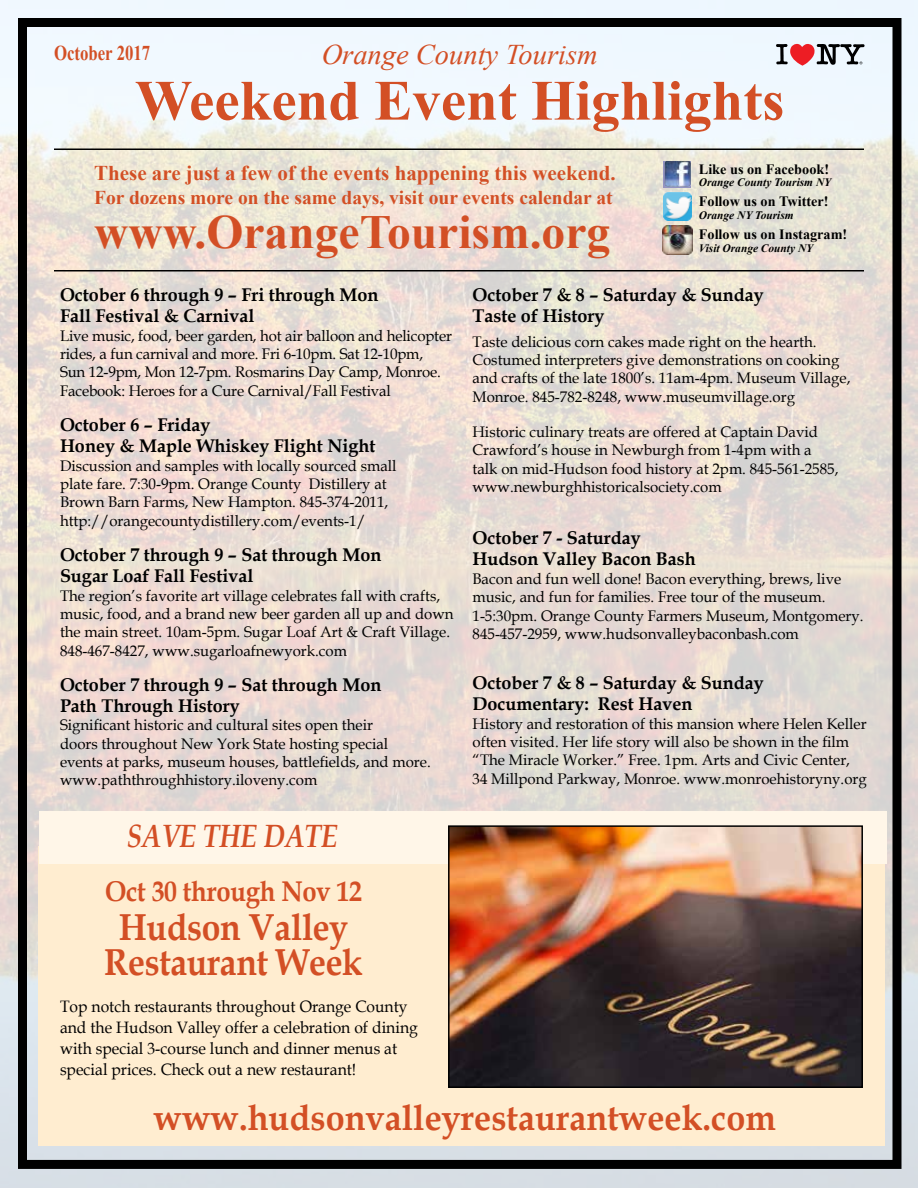
<style>
.page{position:relative;width:918px;height:1188px;background:#fff}
.page>*{position:absolute;margin:0;border:0;box-sizing:border-box;transform-origin:0 0}
.t1{font:700 57px "Times New Roman";color:#d34f25}
.t2{font:700 47.55px "Times New Roman";color:#d34f25}
.t3{font:700 37.5px/34.5px "Book Antiqua";letter-spacing:-.01em;color:#d34f25;text-align:center;scale:.9 1}
.t4{font:700 36px "Book Antiqua";color:#d34f25;scale:.95 1}
.t5{font:italic 700 32.25px "Book Antiqua";color:#d34f25;scale:.84 1}
.t6{font:italic 28.5px "Times New Roman";color:#d34f25}
.t7{font:700 28.5px "Book Antiqua";letter-spacing:-.01em;color:#d34f25;scale:.9 1}
.t8{font:700 21px "Times New Roman";color:#d34f25}
.t9{font:700 21px "Times New Roman";color:#d34f25;scale:.8 1}
.t10{font:700 19.5px "Times New Roman";color:#d34f25}
.t11{font:700 18.3px/21.5px "Book Antiqua";color:#000}
.t12{font:16.5px/21px "Book Antiqua";color:#000;scale:.95 1}
.t13{font:15.3px/18.3px "Book Antiqua";color:#000}
.t14{font:700 14.25px "Times New Roman";color:#000}
.t15{font:italic 700 11.4px "Times New Roman";color:#000}
</style>
<div class="page">
<img style="left:0;top:0;width:918px;height:1188px">
<div style="left:18px;top:18px;width:884px;height:1151px;border:9px solid #000"></div>
<div style="left:39px;top:846px;width:846px;height:300px;background:#ffedd0"></div>
<hr style="left:54px;top:148px;width:810px;height:2px;background:#000">
<hr style="left:54px;top:270px;width:810px;height:2px;background:#000">
<div style="left:664px;top:161px;width:27px;height:27px;background:#9494c1"></div>
<img style="left:664px;top:161px;width:27px;height:26px">
<svg style="left:776px;top:44px;width:89px;height:22px;background:#ad898f"></svg>
<div style="left:39px;top:811px;width:847px;height:52px;background:#fff6e8"></div>
<img style="left:663px;top:192px;width:28px;height:28px">
<img style="left:663px;top:225px;width:29px;height:30px">
<img style="left:451px;top:828px;width:409px;height:257px">
<div style="left:448px;top:825px;width:415px;height:263px;border:2px solid #000"></div>
<h3 class="t6" style="left:322px;top:35px;width:278px">Orange County Tourism</h3>
<h1 class="t1" style="left:135px;top:61px;width:651px">Weekend Event Highlights</h1>
<h3 class="t9" style="left:54px;top:39px;width:122px">October 2017</h3>
<h3 class="t8" style="left:94px;top:159px;width:523px">These are just a few of the events happening this weekend.</h3>
<p class="t10" style="left:94px;top:184px;width:520px">For dozens more on the same days, visit our events calendar at</p>
<h2 class="t2" style="left:94px;top:199px;width:518px">www.OrangeTourism.org</h2>
<p class="t14" style="left:699px;top:159px;width:132px">Like us on Facebook!</p>
<p class="t15" style="left:699px;top:175px;width:134px">Orange County Tourism NY</p>
<p class="t14" style="left:699px;top:192px;width:131px">Follow us on Twitter!</p>
<p class="t15" style="left:699px;top:207px;width:96px">Orange NY Tourism</p>
<p class="t14" style="left:699px;top:225px;width:150px">Follow us on Instagram!</p>
<p class="t15" style="left:699px;top:240px;width:116px">Visit Orange County NY</p>
<p class="t11" style="left:60px;top:284px;width:320px">October 6 through 9 – Fri through Mon<br>Fall Festival &amp; Carnival</p>
<p class="t13" style="left:60px;top:326px;width:393px">Live music, food, beer garden, hot air balloon and helicopter rides, a fun carnival and more. Fri 6-10pm. Sat 12-10pm, Sun 12-9pm, Mon 12-7pm. Rosmarins Day Camp, Monroe.<br>Facebook: Heroes for a Cure Carnival/Fall Festival</p>
<p class="t11" style="left:60px;top:414px;width:317px">October 6 – Friday<br>Honey &amp; Maple Whiskey Flight Night</p>
<p class="t13" style="left:60px;top:456px;width:338px">Discussion and samples with locally sourced small plate fare. 7:30-9pm. Orange County Distillery at Brown Barn Farms, New Hampton. 845-374-2011, http://orangecountydistillery.com/events-1/</p>
<p class="t11" style="left:60px;top:544px;width:323px">October 7 through 9 – Sat through Mon<br>Sugar Loaf Fall Festival</p>
<p class="t13" style="left:60px;top:586px;width:395px">The region’s favorite art village celebrates fall with crafts, music, food, and a brand new beer garden all up and down the main street. 10am-5pm. Sugar Loaf Art &amp; Craft Village.<br>848-467-8427, www.sugarloafnewyork.com</p>
<p class="t11" style="left:60px;top:674px;width:323px">October 7 through 9 – Sat through Mon<br>Path Through History</p>
<p class="t13" style="left:60px;top:716px;width:372px">Significant historic and cultural sites open their<br>doors throughout New York State hosting special events at parks, museum houses, battlefields, and more. www.paththroughhistory.iloveny.com</p>
<h3 class="t5" style="left:127px;top:814px;width:253px">SAVE THE DATE</h3>
<h3 class="t7" style="left:105px;top:872px;width:287px">Oct 30 through Nov 12</h3>
<h3 class="t3" style="left:104px;top:910px;width:289px">Hudson Valley<br>Restaurant Week</h3>
<p class="t12" style="left:60px;top:996px;width:378px">Top notch restaurants throughout Orange County and the Hudson Valley offer a celebration of dining with special 3-course lunch and dinner menus at special prices. Check out a new restaurant!</p>
<p class="t11" style="left:472px;top:284px;width:293px">October 7 &amp; 8 – Saturday &amp; Sunday<br>Taste of History</p>
<p class="t13" style="left:472px;top:332px;width:379px">Taste delicious corn cakes made right on the hearth.<br>Costumed interpreters give demonstrations on cooking and crafts of the late 1800’s. 11am-4pm. Museum Village, Monroe. 845-782-8248, www.museumvillage.org</p>
<p class="t13" style="left:472px;top:422px;width:367px">Historic culinary treats are offered at Captain David Crawford’s house in Newburgh from 1-4pm with a talk on mid-Hudson food history at 2pm. 845-561-2585, www.newburghhistoricalsociety.com</p>
<p class="t11" style="left:472px;top:527px;width:225px">October 7 - Saturday<br>Hudson Valley Bacon Bash</p>
<p class="t13" style="left:472px;top:569px;width:393px">Bacon and fun well done! Bacon everything, brews, live music, and fun for families. Free tour of the museum.<br>1-5:30pm. Orange County Farmers Museum, Montgomery.<br>845-457-2959, www.hudsonvalleybaconbash.com</p>
<p class="t11" style="left:472px;top:672px;width:293px">October 7 &amp; 8 – Saturday &amp; Sunday<br>Documentary: Rest Haven</p>
<p class="t13" style="left:472px;top:714px;width:396px">History and restoration of this mansion where Helen Keller often visited. Her life story will also be shown in the film “The Miracle Worker.” Free. 1pm. Arts and Civic Center, 34 Millpond Parkway, Monroe. www.monroehistoryny.org</p>
<h3 class="t4" style="left:154px;top:1093px;width:657px">www.hudsonvalleyrestaurantweek.com</h3>
</div>
